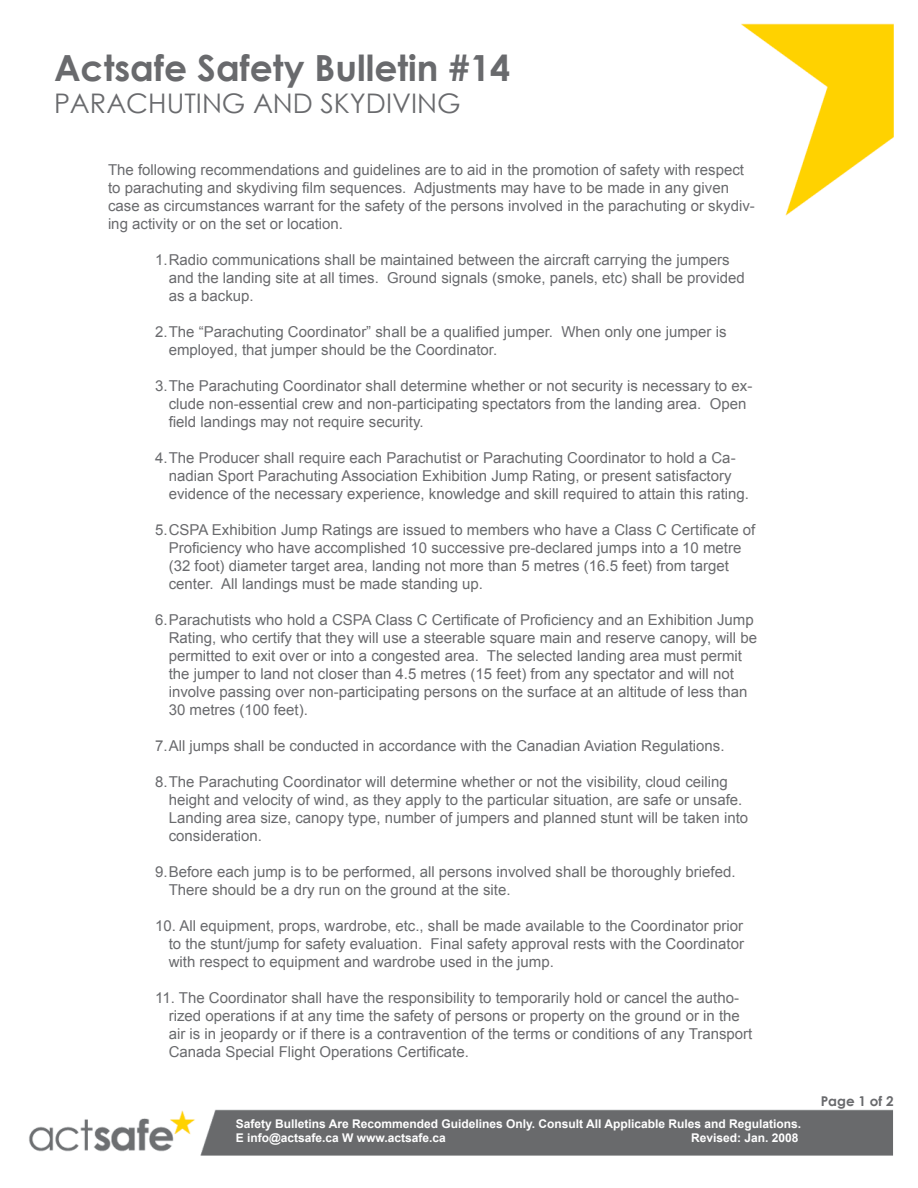
<style>
.page{position:relative;width:918px;height:1188px;background:#fff}
.page>*{position:absolute;margin:0;border:0;box-sizing:border-box;transform-origin:0 0}
.t1{font:700 36px "Century Gothic";color:#696a6d}
.t2{font:27px "Century Gothic";color:#696a6d}
.t3{font:15px/18px "Arial";color:#696a6d}
.t4{font:700 13.5px "Century Gothic";color:#696a6d}
.t5{font:700 12px/14.4px "Arial";color:#fff}
</style>
<div class="page">
<img style="left:29px;top:23px;width:865px;height:1133px">
<h1 class="t1" style="left:54px;top:41px;width:458px">Actsafe Safety Bulletin #14</h1>
<h2 class="t2" style="left:54px;top:85px;width:408px">PARACHUTING AND SKYDIVING</h2>
<p class="t3" style="left:108px;top:161px;width:648px">The following recommendations and guidelines are to aid in the promotion of safety with respect to parachuting and skydiving film sequences. Adjustments may have to be made in any given case as circumstances warrant for the safety of the persons involved in the parachuting or skydiv&shy;ing activity or on the set or location.</p>
<p class="t3" style="left:169px;top:251px;width:578px;text-indent:-14px">1.Radio communications shall be maintained between the aircraft carrying the jumpers and the landing site at all times. Ground signals (smoke, panels, etc) shall be provided as a backup.</p>
<p class="t3" style="left:169px;top:323px;width:559px;text-indent:-14px">2.The “Parachuting Coordinator” shall be a qualified jumper. When only one jumper is employed, that jumper should be the Coordinator.</p>
<p class="t3" style="left:169px;top:377px;width:585px;text-indent:-13px">3.The Parachuting Coordinator shall determine whether or not security is necessary to ex&shy;clude non-essential crew and non-participating spectators from the landing area. Open field landings may not require security.</p>
<p class="t3" style="left:169px;top:449px;width:582px;text-indent:-14px">4.The Producer shall require each Parachutist or Parachuting Coordinator to hold a Ca&shy;nadian Sport Parachuting Association Exhibition Jump Rating, or present satisfactory evidence of the necessary experience, knowledge and skill required to attain this rating.</p>
<p class="t3" style="left:169px;top:521px;width:588px;text-indent:-14px">5.CSPA Exhibition Jump Ratings are issued to members who have a Class C Certificate of Proficiency who have accomplished 10 successive pre-declared jumps into a 10 metre (32 foot) diameter target area, landing not more than 5 metres (16.5 feet) from target center. All landings must be made standing up.</p>
<p class="t3" style="left:169px;top:611px;width:590px;text-indent:-14px">6.Parachutists who hold a CSPA Class C Certificate of Proficiency and an Exhibition Jump Rating, who certify that they will use a steerable square main and reserve canopy, will be permitted to exit over or into a congested area. The selected landing area must permit the jumper to land not closer than 4.5 metres (15 feet) from any spectator and will not involve passing over non-participating persons on the surface at an altitude of less than 30 metres (100 feet).</p>
<p class="t3" style="left:155px;top:737px;width:571px">7.All jumps shall be conducted in accordance with the Canadian Aviation Regulations.</p>
<p class="t3" style="left:169px;top:773px;width:581px;text-indent:-13px">8.The Parachuting Coordinator will determine whether or not the visibility, cloud ceiling height and velocity of wind, as they apply to the particular situation, are safe or unsafe.<br>Landing area size, canopy type, number of jumpers and planned stunt will be taken into consideration.</p>
<p class="t3" style="left:169px;top:863px;width:568px;text-indent:-14px">9.Before each jump is to be performed, all persons involved shall be thoroughly briefed.<br>There should be a dry run on the ground at the site.</p>
<p class="t3" style="left:169px;top:917px;width:577px;text-align:justify;text-indent:-14px">10. All equipment, props, wardrobe, etc., shall be made available to the Coordinator prior to the stunt/jump for safety evaluation. Final safety approval rests with the Coordinator with respect to equipment and wardrobe used in the jump.</p>
<p class="t3" style="left:169px;top:989px;width:585px;text-indent:-14px">11. The Coordinator shall have the responsibility to temporarily hold or cancel the autho&shy;rized operations if at any time the safety of persons or property on the ground or in the air is in jeopardy or if there is a contravention of the terms or conditions of any Transport Canada Special Flight Operations Certificate.</p>
<p class="t5" style="left:236px;top:1117px;width:567px">Safety Bulletins Are Recommended Guidelines Only. Consult All Applicable Rules and Regulations.<br>E info@actsafe.ca W www.actsafe.ca</p>
<p class="t5" style="left:691px;top:1131px;width:109px">Revised: Jan. 2008</p>
<p class="t4" style="left:821px;top:1091px;width:74px">Page 1 of 2</p>
</div>
